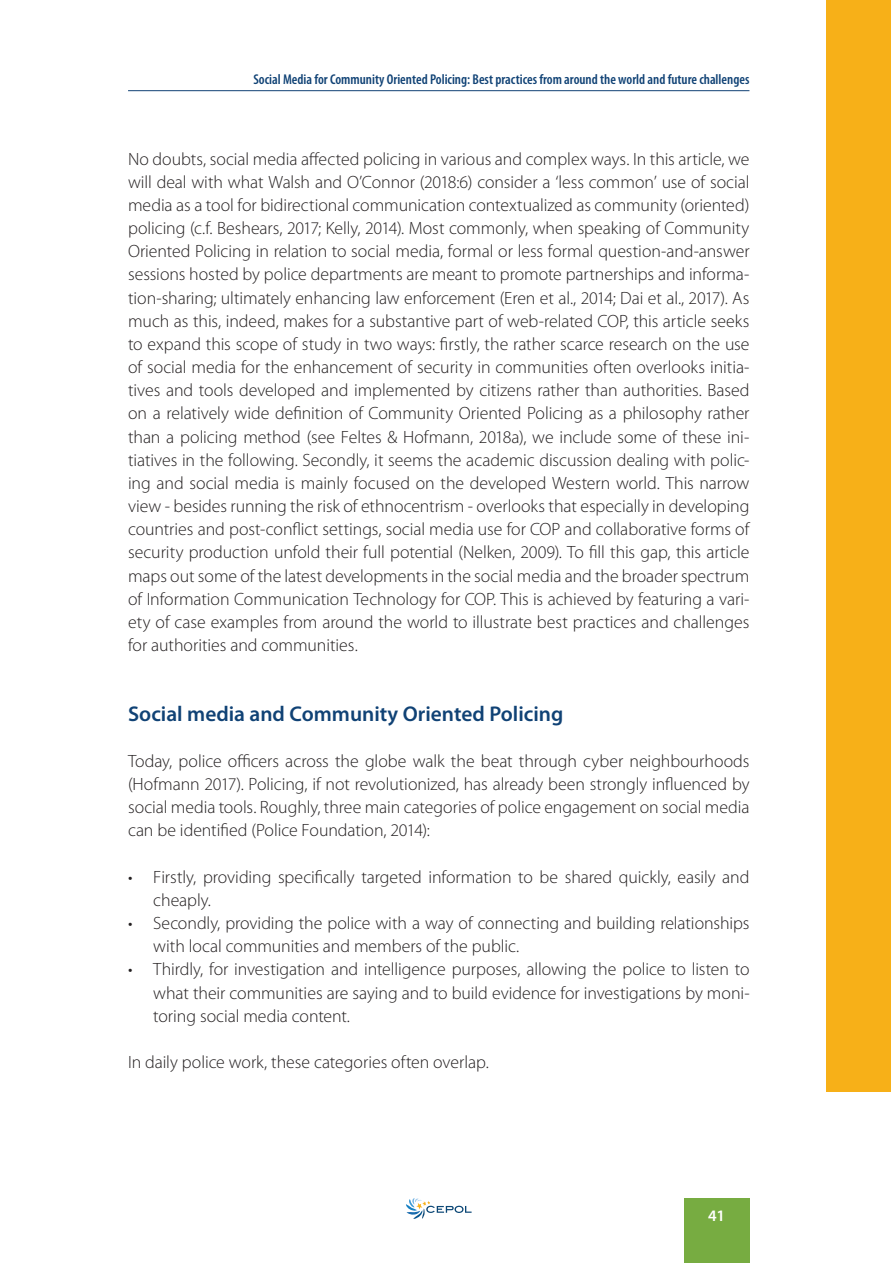
<style>
.page{position:relative;width:893px;height:1263px;background:#fff}
.page>*{position:absolute;margin:0;border:0;box-sizing:border-box;transform-origin:0 0}
.t1{font:600 21.45px "Myriad Pro";color:#104275}
.t2{font:300 17.85px/23.1px "Myriad Pro";color:#231f20;text-align:justify}
.t3{font:600 16.05px "Myriad Pro";color:#fff}
.t4{font:600 condensed 14.25px "Myriad Pro";color:#104275}
</style>
<div class="page">
<div style="left:826px;top:0;width:65px;height:1091px;background:#f7b018"></div>
<svg style="left:406px;top:1198px;width:66px;height:21px"></svg>
<hr style="left:128px;top:90px;width:621px;height:1px;background:#104275">
<div style="left:684px;top:1198px;width:65px;height:65px;background:#77ac41"></div>
<p class="t4" style="left:253px;top:74px;width:497px">Social Media for Community Oriented Policing: Best practices from around the world and future challenges</p>
<p class="t2" style="left:128px;top:148px;width:623px">No doubts, social media affected policing in various and complex ways. In this article, we will deal with what Walsh and O’Connor (2018:6) consider a ‘less common’ use of social media as a tool for bidirectional communication contextualized as community (oriented) policing (c.f. Beshears, 2017; Kelly, 2014). Most commonly, when speaking of Community Oriented Policing in relation to social media, formal or less formal question-and-answer sessions hosted by police departments are meant to promote partnerships and informa&shy;tion-sharing; ultimately enhancing law enforcement (Eren et al., 2014; Dai et al., 2017). As much as this, indeed, makes for a substantive part of web-related COP, this article seeks to expand this scope of study in two ways: firstly, the rather scarce research on the use of social media for the enhancement of security in communities often overlooks initia&shy;tives and tools developed and implemented by citizens rather than authorities. Based on a relatively wide definition of Community Oriented Policing as a philosophy rather than a policing method (see Feltes &amp; Hofmann, 2018a), we include some of these ini&shy;tiatives in the following. Secondly, it seems the academic discussion dealing with polic&shy;ing and social media is mainly focused on the developed Western world. This narrow view - besides running the risk of ethnocentrism - overlooks that especially in developing countries and post-conflict settings, social media use for COP and collaborative forms of security production unfold their full potential (Nelken, 2009). To fill this gap, this article maps out some of the latest developments in the social media and the broader spectrum of Information Communication Technology for COP. This is achieved by featuring a vari&shy;ety of case examples from around the world to illustrate best practices and challenges for authorities and communities.</p>
<p class="t1" style="left:128px;top:705px;width:437px">Social media and Community Oriented Policing</p>
<p class="t2" style="left:128px;top:751px;width:623px">Today, police officers across the globe walk the beat through cyber neighbourhoods (Hofmann 2017). Policing, if not revolutionized, has already been strongly influenced by social media tools. Roughly, three main categories of police engagement on social media can be identified (Police Foundation, 2014):</p>
<p class="t2" style="left:153px;top:866px;width:598px;text-indent:-25px">• Firstly, providing specifically targeted information to be shared quickly, easily and cheaply.</p>
<p class="t2" style="left:153px;top:913px;width:598px;text-indent:-25px">• Secondly, providing the police with a way of connecting and building relationships with local communities and members of the public.</p>
<p class="t2" style="left:153px;top:959px;width:598px;text-indent:-25px">• Thirdly, for investigation and intelligence purposes, allowing the police to listen to what their communities are saying and to build evidence for investigations by moni&shy;toring social media content.</p>
<p class="t2" style="left:128px;top:1052px;width:362px">In daily police work, these categories often overlap.</p>
<p class="t3" style="left:708px;top:1209px;width:19px">41</p>
</div>
